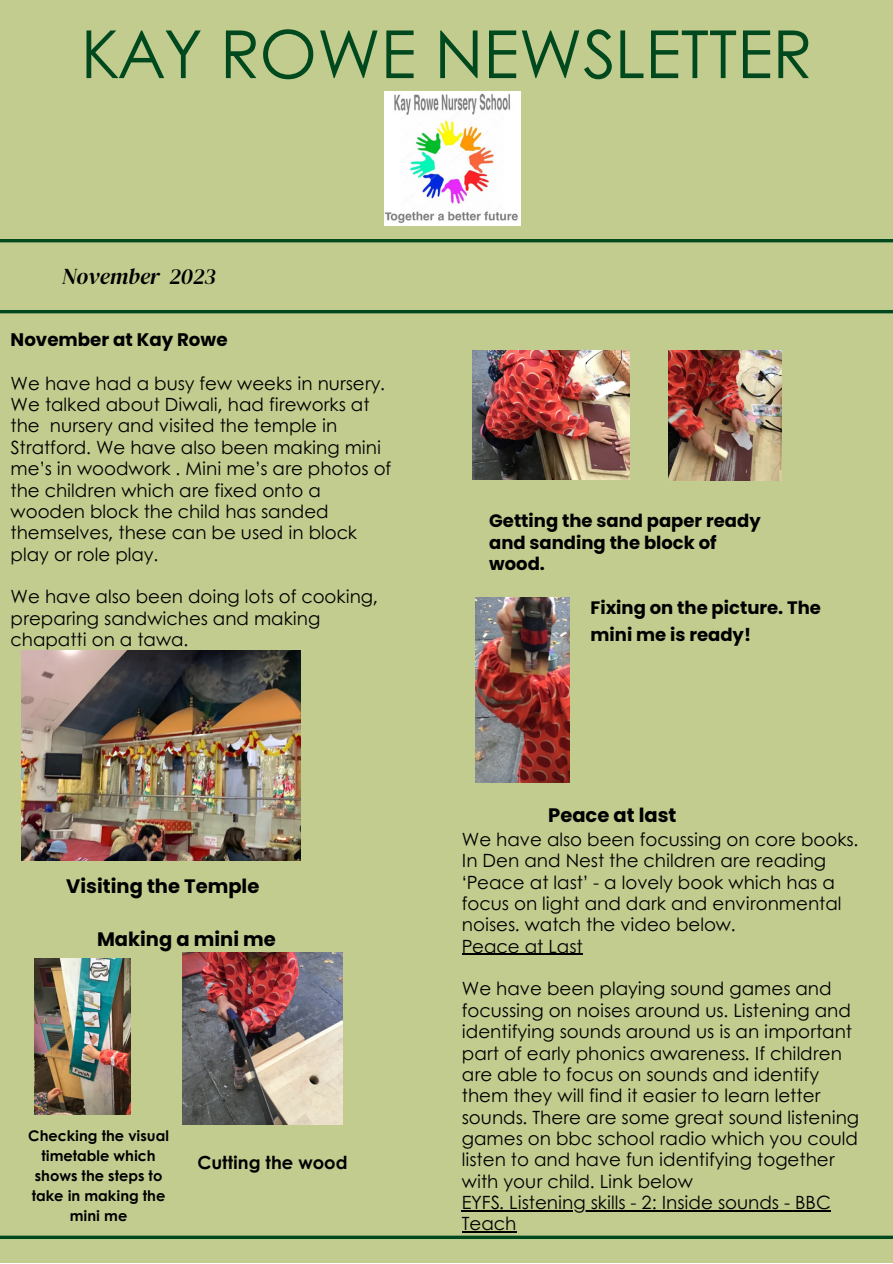
<style>
.page{position:relative;width:893px;height:1264px;background:#fff}
.page>*{position:absolute;margin:0;border:0;box-sizing:border-box;transform-origin:0 0}
.t1{font:66.3px "Century Gothic";color:#00491f}
.t2{font:italic 22.5px "DM Serif Display";color:#000}
.t3{font:700 19.5px "Poppins";color:#000}
.t4{font:18.3px/21.3px "Century Gothic";color:#000}
.t5{font:18.15px/21.3px "Century Gothic";color:#000}
.t6{font:700 18.15px "Poppins";color:#000}
.t7{font:700 18px/21.3px "Poppins";color:#000}
.t8{font:700 18px "Century Gothic";color:#000}
.t9{font:700 14.7px/20.1px "Century Gothic";color:#000;text-align:center}
</style>
<div class="page">
<div style="left:0;top:0;width:892px;height:1262px;background:#c2cc8f"></div>
<hr style="left:0;top:239px;width:892px;height:3px;background:#00491f">
<hr style="left:0;top:310px;width:892px;height:3px;background:#00491f">
<hr style="left:0;top:1235px;width:892px;height:3px;background:#00491f">
<img style="left:385px;top:92px;width:136px;height:133px">
<img style="left:22px;top:651px;width:279px;height:209px">
<img style="left:183px;top:952px;width:159px;height:172px">
<img style="left:472px;top:350px;width:157px;height:130px">
<img style="left:668px;top:350px;width:113px;height:130px">
<img style="left:475px;top:597px;width:94px;height:185px">
<img style="left:34px;top:958px;width:97px;height:156px">
<hr style="left:462px;top:953px;width:120px;height:1px;background:#000">
<hr style="left:462px;top:1210px;width:368px;height:1px;background:#000">
<hr style="left:462px;top:1231px;width:54px;height:1px;background:#000">
<p class="t1" style="left:81px;top:4px;width:732px">KAY ROWE NEWSLETTER</p>
<p class="t2" style="left:62px;top:261px;width:155px">November 2023</p>
<p class="t6" style="left:11px;top:327px;width:218px">November at Kay Rowe</p>
<p class="t5" style="left:11px;top:371px;width:382px">We have had a busy few weeks in nursery.<br>We talked about Diwali, had fireworks at the nursery and visited the temple in Stratford. We have also been making mini me’s in woodwork . Mini me’s are photos of the children which are fixed onto a wooden block the child has sanded themselves, these can be used in block play or role play.</p>
<p class="t5" style="left:11px;top:585px;width:369px">We have also been doing lots of cooking, preparing sandwiches and making chapatti on a tawa.</p>
<p class="t3" style="left:66px;top:872px;width:194px">Visiting the Temple</p>
<p class="t3" style="left:97px;top:925px;width:180px">Making a mini me</p>
<p class="t9" style="left:28px;top:1124px;width:142px">Checking the visual timetable which shows the steps to take in making the mini me</p>
<p class="t8" style="left:197px;top:1149px;width:151px">Cutting the wood</p>
<p class="t7" style="left:489px;top:510px;width:273px">Getting the sand paper ready and sanding the block of wood.</p>
<p class="t7" style="left:590px;top:594px;width:232px;line-height:27px">Fixing on the picture. The mini me is ready!</p>
<p class="t3" style="left:548px;top:801px;width:130px">Peace at last</p>
<p class="t4" style="left:462px;top:827px;width:398px">We have also been focussing on core books.<br>In Den and Nest the children are reading ‘Peace at last’ - a lovely book which has a focus on light and dark and environmental noises. watch the video below.</p>
<p class="t4" style="left:462px;top:934px;width:122px">Peace at Last</p>
<p class="t4" style="left:462px;top:977px;width:399px">We have been playing sound games and focussing on noises around us. Listening and identifying sounds around us is an important part of early phonics awareness. If children are able to focus on sounds and identify them they will find it easier to learn letter sounds. There are some great sound listening games on bbc school radio which you could listen to and have fun identifying together with your child. Link below</p>
<p class="t4" style="left:462px;top:1190px;width:370px">EYFS. Listening skills - 2: Inside sounds - BBC<br>Teach</p>
</div>
